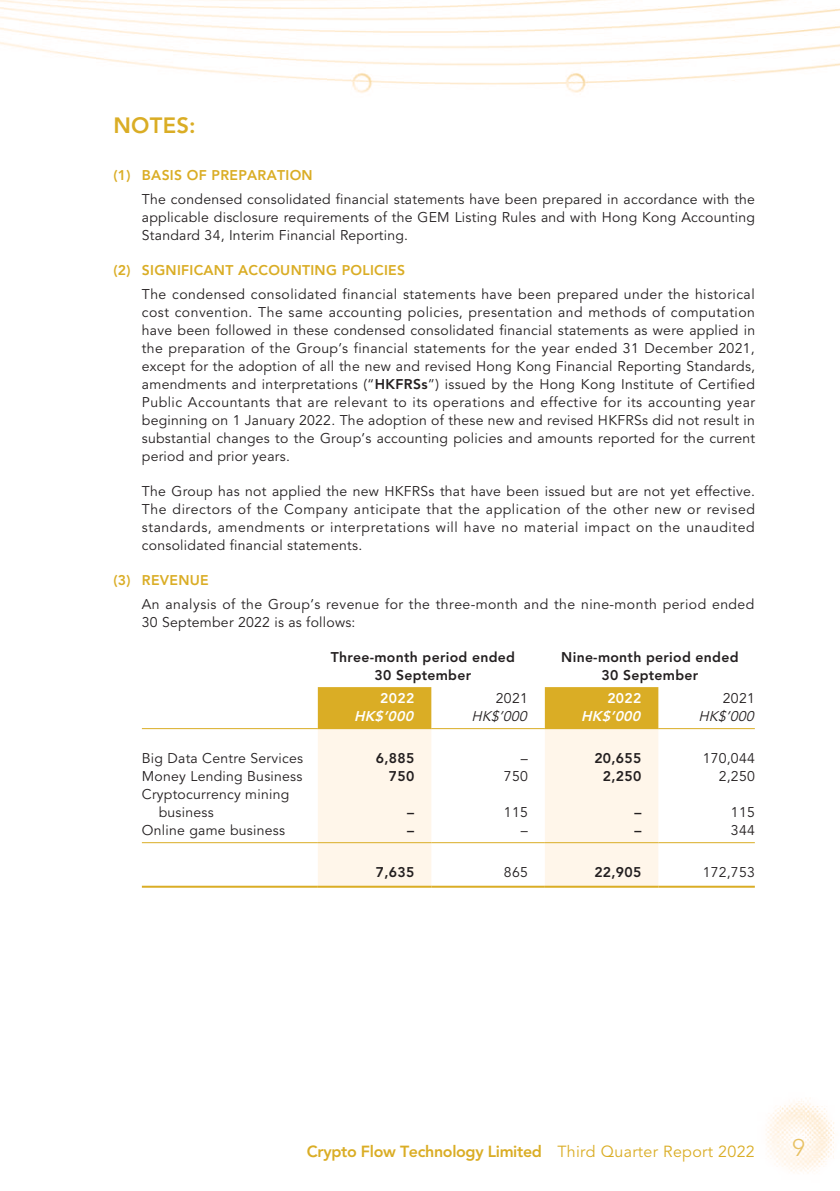
<style>
.page{position:relative;width:840px;height:1191px;background:#fff}
.page>*{position:absolute;margin:0;border:0;box-sizing:border-box;transform-origin:0 0}
.t1{font:300 24px "Avenir LT Std";color:#e8c163}
._01_Heading_1{font:800 22px "Avenir LT Std";letter-spacing:.01em;color:#daad25}
.t2{font:800 16px "Avenir LT Std";letter-spacing:-.02em;color:#daad25}
._10_Notes_text{font:14px/18px "Avenir LT Std";letter-spacing:.02em;color:#231f20;text-align:justify}
._51_Table_Notes{font:14px/18px "Avenir LT Std";letter-spacing:.02em;color:#231f20}
._51_Table_Notes-2{font:800 14px "Avenir LT Std";letter-spacing:.02em;color:#231f20}
._11_Notes_Heading_1{font:800 14px "Avenir LT Std";letter-spacing:.02em;color:#daad25}
._51_Table_Notes-3{font:italic 800 14px "Avenir LT Std";color:#fff}
._51_Table_Notes-4{font:italic 14px "Avenir LT Std";color:#231f20}
._51_Table_Notes-5{font:800 14px "Avenir LT Std";letter-spacing:.02em;color:#fff}
.s1{font-weight:800}
.s2{font-weight:400}
</style>
<div class="page">
<img style="left:0;top:0;width:839px;height:1173px">
<svg style="left:317px;top:687px;width:341px;height:41px"></svg>
<svg style="left:317px;top:729px;width:341px;height:156px;fill:#fff6ea"></svg>
<hr style="left:142px;top:728px;width:175px;height:1px;background:#daad25">
<hr style="left:317px;top:728px;width:114px;height:1px;background:#daad25">
<hr style="left:431px;top:728px;width:113px;height:1px;background:#daad25">
<hr style="left:544px;top:728px;width:114px;height:1px;background:#daad25">
<hr style="left:658px;top:728px;width:96px;height:1px;background:#daad25">
<hr style="left:142px;top:842px;width:175px;height:1px;background:#daad25">
<hr style="left:317px;top:842px;width:114px;height:1px;background:#daad25">
<hr style="left:431px;top:842px;width:113px;height:1px;background:#daad25">
<hr style="left:544px;top:842px;width:114px;height:1px;background:#daad25">
<hr style="left:658px;top:842px;width:96px;height:1px;background:#daad25">
<hr style="left:142px;top:885px;width:175px;height:2px;background:#daad25">
<hr style="left:317px;top:885px;width:114px;height:2px;background:#daad25">
<hr style="left:431px;top:885px;width:113px;height:2px;background:#daad25">
<hr style="left:544px;top:885px;width:114px;height:2px;background:#daad25">
<hr style="left:658px;top:885px;width:96px;height:2px;background:#daad25">
<p class="_01_Heading_1" style="left:113px;top:112px;width:84px">NOTES:</p>
<p class="_11_Notes_Heading_1" style="left:113px;top:167px;width:201px">(1) BASIS OF PREPARATION</p>
<p class="_10_Notes_text" style="left:142px;top:191px;width:614px">The condensed consolidated financial statements have been prepared in accordance with the applicable disclosure requirements of the GEM Listing Rules and with Hong Kong Accounting Standard 34, Interim Financial Reporting.</p>
<p class="_11_Notes_Heading_1" style="left:113px;top:262px;width:293px">(2) SIGNIFICANT ACCOUNTING POLICIES</p>
<p class="_10_Notes_text" style="left:142px;top:285px;width:614px">The condensed consolidated financial statements have been prepared under the historical cost convention. The same accounting policies, presentation and methods of computation have been followed in these condensed consolidated financial statements as were applied in the preparation of the Group’s financial statements for the year ended 31 December 2021, except for the adoption of all the new and revised Hong Kong Financial Reporting Standards, amendments and interpretations (“<span class="s1">HKFRSs</span>”) issued by the Hong Kong Institute of Certified Public Accountants that are relevant to its operations and effective for its accounting year beginning on 1 January 2022. The adoption of these new and revised HKFRSs did not result in substantial changes to the Group’s accounting policies and amounts reported for the current period and prior years.</p>
<p class="_10_Notes_text" style="left:142px;top:482px;width:614px">The Group has not applied the new HKFRSs that have been issued but are not yet effective.<br>The directors of the Company anticipate that the application of the other new or revised standards, amendments or interpretations will have no material impact on the unaudited consolidated financial statements.</p>
<p class="_11_Notes_Heading_1" style="left:113px;top:572px;width:97px">(3) REVENUE</p>
<p class="_10_Notes_text" style="left:142px;top:595px;width:613px">An analysis of the Group’s revenue for the three-month and the nine-month period ended<br>30 September 2022 is as follows:</p>
<p class="_51_Table_Notes-2" style="left:330px;top:648px;width:185px">Three-month period ended</p>
<p class="_51_Table_Notes-2" style="left:374px;top:666px;width:98px">30 September</p>
<p class="_51_Table_Notes-2" style="left:561px;top:648px;width:178px">Nine-month period ended</p>
<p class="_51_Table_Notes-2" style="left:601px;top:666px;width:98px">30 September</p>
<p class="_51_Table_Notes-5" style="left:380px;top:690px;width:35px">2022</p>
<p class="_51_Table_Notes" style="left:495px;top:690px;width:33px">2021</p>
<p class="_51_Table_Notes-5" style="left:607px;top:690px;width:35px">2022</p>
<p class="_51_Table_Notes" style="left:722px;top:690px;width:33px">2021</p>
<p class="_51_Table_Notes-3" style="left:354px;top:708px;width:64px">HK$’000</p>
<p class="_51_Table_Notes-4" style="left:471px;top:708px;width:61px">HK$’000</p>
<p class="_51_Table_Notes-3" style="left:580px;top:708px;width:64px">HK$’000</p>
<p class="_51_Table_Notes-4" style="left:698px;top:708px;width:61px">HK$’000</p>
<p class="_51_Table_Notes" style="left:142px;top:750px;width:163px">Big Data Centre Services</p>
<p class="_51_Table_Notes-2" style="left:375px;top:750px;width:40px">6,885</p>
<p class="_51_Table_Notes" style="left:520px;top:750px;width:8px">–</p>
<p class="_51_Table_Notes-2" style="left:594px;top:750px;width:48px">20,655</p>
<p class="_51_Table_Notes" style="left:702px;top:750px;width:54px">170,044</p>
<p class="_51_Table_Notes" style="left:142px;top:768px;width:162px">Money Lending Business</p>
<p class="_51_Table_Notes-2" style="left:388px;top:768px;width:27px">750</p>
<p class="_51_Table_Notes" style="left:503px;top:768px;width:25px">750</p>
<p class="_51_Table_Notes-2" style="left:602px;top:768px;width:40px">2,250</p>
<p class="_51_Table_Notes" style="left:718px;top:768px;width:38px">2,250</p>
<p class="_51_Table_Notes" style="left:159px;top:786px;width:132px;text-indent:-17px">Cryptocurrency mining business</p>
<p class="_51_Table_Notes-2" style="left:407px;top:804px;width:8px">–</p>
<p class="_51_Table_Notes" style="left:503px;top:804px;width:25px">115</p>
<p class="_51_Table_Notes-2" style="left:634px;top:804px;width:8px">–</p>
<p class="_51_Table_Notes" style="left:730px;top:804px;width:25px">115</p>
<p class="_51_Table_Notes" style="left:142px;top:822px;width:145px">Online game business</p>
<p class="_51_Table_Notes-2" style="left:407px;top:822px;width:8px">–</p>
<p class="_51_Table_Notes" style="left:520px;top:822px;width:8px">–</p>
<p class="_51_Table_Notes-2" style="left:634px;top:822px;width:8px">–</p>
<p class="_51_Table_Notes" style="left:730px;top:822px;width:25px">344</p>
<p class="_51_Table_Notes-2" style="left:375px;top:864px;width:40px">7,635</p>
<p class="_51_Table_Notes" style="left:503px;top:864px;width:25px">865</p>
<p class="_51_Table_Notes-2" style="left:594px;top:864px;width:48px">22,905</p>
<p class="_51_Table_Notes" style="left:702px;top:864px;width:54px">172,753</p>
<p class="t2" style="left:307px;top:1141px;width:449px">Crypto Flow Technology Limited <span class="s2">Third Quarter Report 2022</span></p>
<h1 class="t1" style="left:792px;top:1134px;width:14px">9</h1>
</div>
